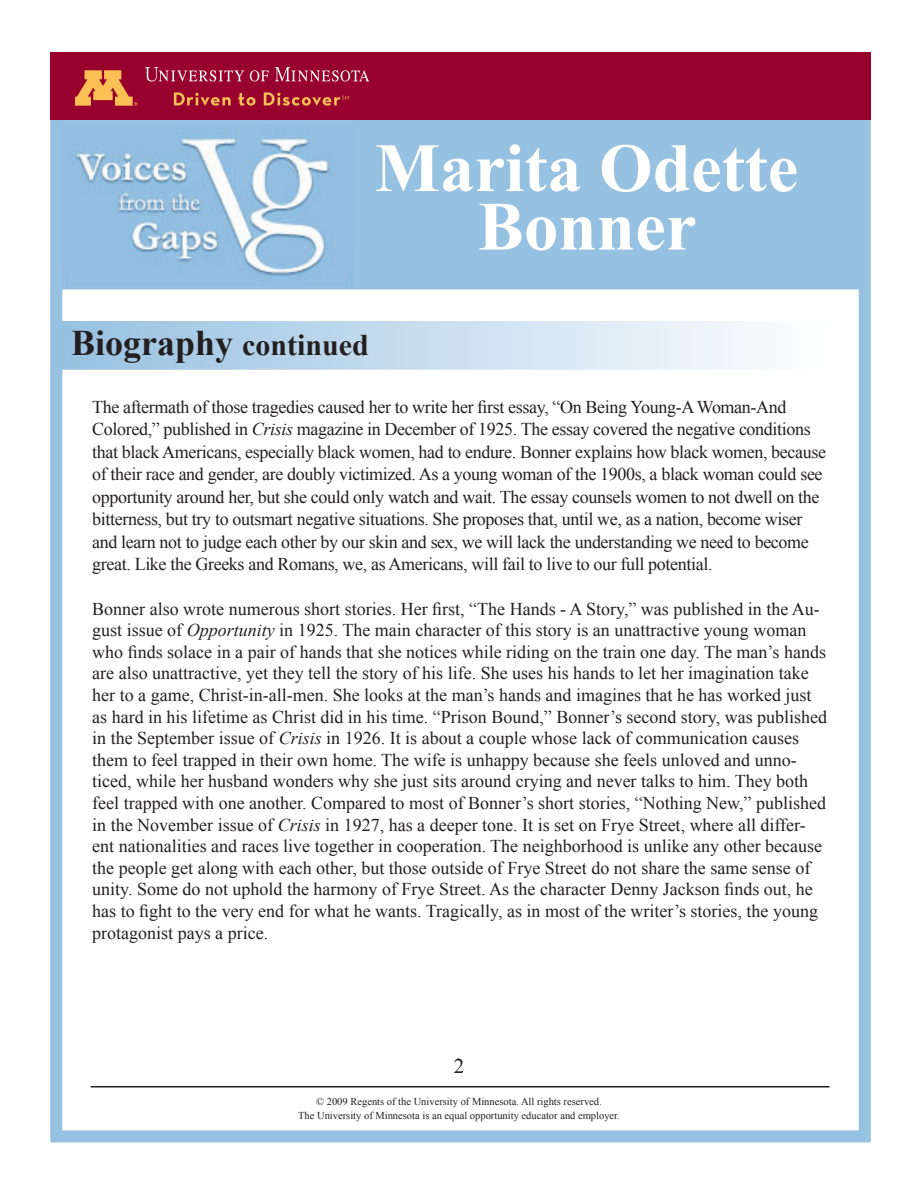
<style>
.page{position:relative;width:918px;height:1188px;background:#fff}
.page>*{position:absolute;margin:0;border:0;box-sizing:border-box;transform-origin:0 0}
.t1{font:700 69px/58.5px "Times New Roman";color:#fff;text-align:center}
.t2{font:700 36px "Times New Roman";color:#231f20}
.t3{font:21px "Times New Roman";color:#231f20}
.t4{font:18px/21.6px "Times New Roman";color:#231f20}
.t5{font:18px/22.5px "Times New Roman";letter-spacing:-.02em;color:#231f20}
.t6{font:10.5px/13.5px "Times New Roman";color:#231f20;text-align:center}
.s1{font-size:30px}
.s2{font-style:italic}
</style>
<div class="page">
<div style="left:54px;top:320px;width:773px;height:51px;background:linear-gradient(to right,#96c0e1,#fefefe);border:2px solid #fff"></div>
<hr style="left:91px;top:1086px;width:739px;height:2px;background:#231f20">
<div style="left:56px;top:118px;width:810px;height:173px;background:#97c1e1;border:2px solid #fff"></div>
<img style="left:65px;top:132px;width:287px;height:153px">
<div style="left:50px;top:52px;width:821px;height:1090px;border:12px solid #97c1e1"></div>
<div style="left:50px;top:52px;width:821px;height:67px;background:#98012d"></div>
<svg style="left:75px;top:70px;width:63px;height:36px"></svg>
<svg style="left:275px;top:67px;width:94px;height:15px"></svg>
<svg style="left:250px;top:70px;width:19px;height:12px"></svg>
<svg style="left:145px;top:67px;width:99px;height:15px"></svg>
<svg style="left:174px;top:92px;width:57px;height:14px"></svg>
<svg style="left:238px;top:93px;width:18px;height:13px"></svg>
<svg style="left:264px;top:92px;width:85px;height:14px"></svg>
<h1 class="t1" style="left:375px;top:137px;width:425px">Marita Odette<br>Bonner</h1>
<h2 class="t2" style="left:71px;top:318px;width:299px">Biography <span class="s1">continued</span></h2>
<p class="t5" style="left:92px;top:395px;width:735px">The aftermath of those tragedies caused her to write her first essay, “On Being Young-A Woman-And Colored,” published in <span class="s2">Crisis</span> magazine in December of 1925. The essay covered the negative conditions that black Americans, especially black women, had to endure. Bonner explains how black women, because of their race and gender, are doubly victimized. As a young woman of the 1900s, a black woman could see opportunity around her, but she could only watch and wait. The essay counsels women to not dwell on the bitterness, but try to outsmart negative situations. She proposes that, until we, as a nation, become wiser and learn not to judge each other by our skin and sex, we will lack the understanding we need to become great. Like the Greeks and Romans, we, as Americans, will fail to live to our full potential.</p>
<p class="t4" style="left:92px;top:597px;width:736px">Bonner also wrote numerous short stories. Her first, “The Hands - A Story,” was published in the Au&shy;gust issue of <span class="s2">Opportunity</span> in 1925. The main character of this story is an unattractive young woman who finds solace in a pair of hands that she notices while riding on the train one day. The man’s hands are also unattractive, yet they tell the story of his life. She uses his hands to let her imagination take her to a game, Christ-in-all-men. She looks at the man’s hands and imagines that he has worked just as hard in his lifetime as Christ did in his time. “Prison Bound,” Bonner’s second story, was published in the September issue of <span class="s2">Crisis</span> in 1926. It is about a couple whose lack of communication causes them to feel trapped in their own home. The wife is unhappy because she feels unloved and unno&shy;ticed, while her husband wonders why she just sits around crying and never talks to him. They both feel trapped with one another. Compared to most of Bonner’s short stories, “Nothing New,” published in the November issue of <span class="s2">Crisis</span> in 1927, has a deeper tone. It is set on Frye Street, where all differ&shy;ent nationalities and races live together in cooperation. The neighborhood is unlike any other because the people get along with each other, but those outside of Frye Street do not share the same sense of unity. Some do not uphold the harmony of Frye Street. As the character Denny Jackson finds out, he has to fight to the very end for what he wants. Tragically, as in most of the writer’s stories, the young protagonist pays a price.</p>
<p class="t3" style="left:454px;top:1052px;width:12px">2</p>
<p class="t6" style="left:298px;top:1095px;width:323px">© 2009 Regents of the University of Minnesota. All rights reserved.<br>The University of Minnesota is an equal opportunity educator and employer.</p>
</div>
